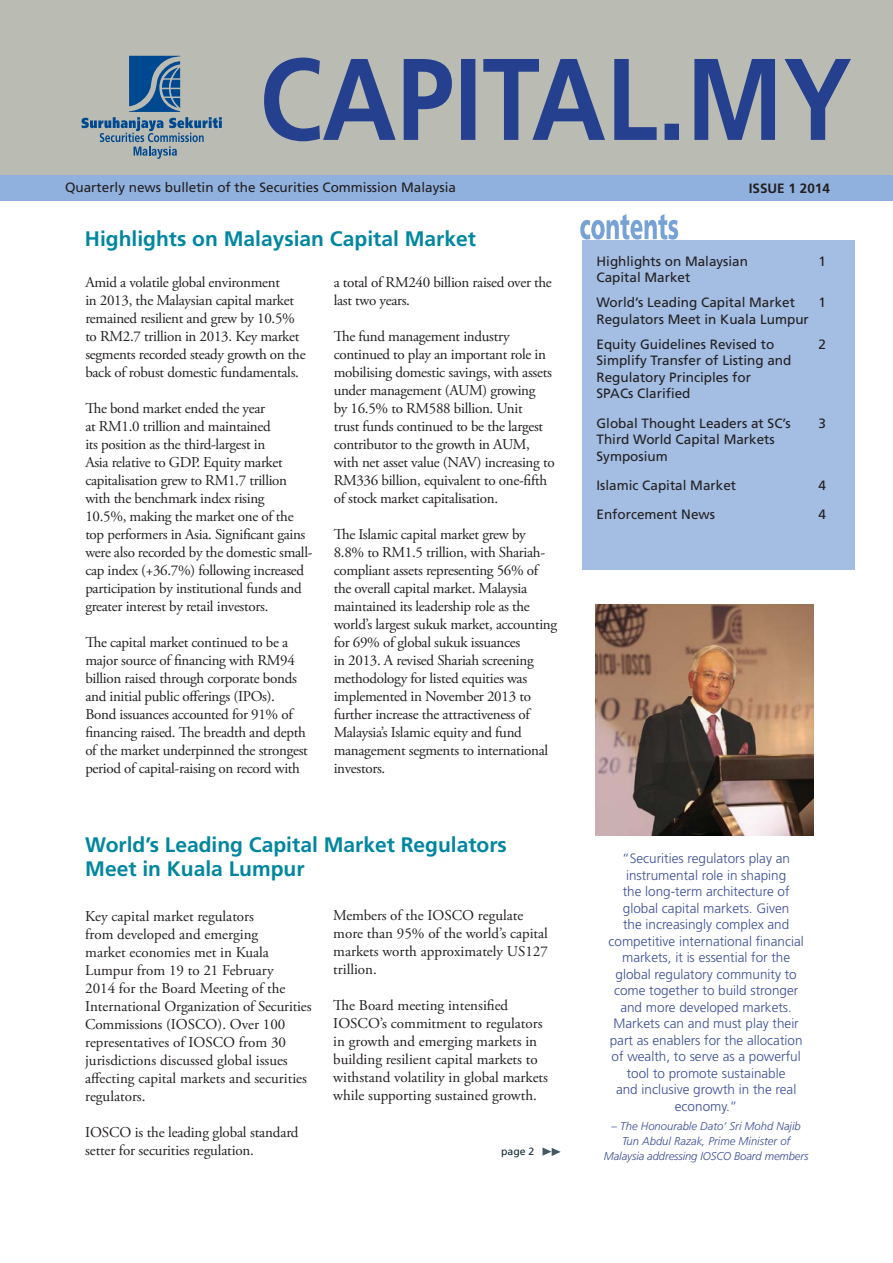
<style>
.page{position:relative;width:893px;height:1263px;background:#fff}
.page>*{position:absolute;margin:0;border:0;box-sizing:border-box;transform-origin:0 0}
.t1{font:700 21px/24px "Frutiger LT Std";color:#00879f}
.t2{font:15px/18px "Adobe Garamond Pro";letter-spacing:-.02em;color:#231f20}
.t3{font:15px/18px "Adobe Garamond Pro";color:#231f20}
.t4{font:300 13.5px/16.5px "Frutiger LT Std";color:#3a4d96;text-align:center}
.t5{font:13.5px/16.5px "Frutiger LT Std";color:#231f20}
.t6{font:700 13.5px "Frutiger LT Std";color:#231f20}
.t7{font:italic 300 11.25px/15px "Frutiger LT Std";color:#3a4d96;text-align:center}
.t8{font:10.5px "Frutiger LT Std";color:#132a35}
</style>
<div class="page">
<img style="left:595px;top:605px;width:218px;height:231px">
<div style="left:582px;top:240px;width:273px;height:330px;background:#a3bde3"></div>
<div style="left:0;top:0;width:893px;height:175px;background:#babcb3"></div>
<svg style="left:580px;top:214px;width:98px;height:26px"></svg>
<div style="left:0;top:175px;width:893px;height:26px;background:#90b1dd"></div>
<svg style="left:81px;top:56px;width:141px;height:103px;background:#8ea1aa"></svg>
<svg style="left:264px;top:58px;width:587px;height:83px;background:#7c89a3"></svg>
<svg style="left:542px;top:1147px;width:19px;height:9px"></svg>
<p class="t5" style="left:65px;top:179px;width:392px">Quarterly news bulletin of the Securities Commission Malaysia</p>
<p class="t6" style="left:749px;top:182px;width:83px">ISSUE 1 2014</p>
<h1 class="t1" style="left:85px;top:228px;width:392px">Highlights on Malaysian Capital Market</h1>
<p class="t2" style="left:85px;top:274px;width:222px">Amid a volatile global environment<br>in 2013, the Malaysian capital market remained resilient and grew by 10.5% to RM2.7 trillion in 2013. Key market segments recorded steady growth on the back of robust domestic fundamentals.</p>
<p class="t2" style="left:85px;top:400px;width:229px">The bond market ended the year<br>at RM1.0 trillion and maintained<br>its position as the third-largest in<br>Asia relative to GDP. Equity market capitalisation grew to RM1.7 trillion with the benchmark index rising<br>10.5%, making the market one of the top performers in Asia. Significant gains were also recorded by the domestic small&shy;cap index (+36.7%) following increased participation by institutional funds and greater interest by retail investors.</p>
<p class="t2" style="left:85px;top:634px;width:224px">The capital market continued to be a major source of financing with RM94 billion raised through corporate bonds and initial public offerings (IPOs).<br>Bond issuances accounted for 91% of financing raised. The breadth and depth of the market underpinned the strongest period of capital-raising on record with</p>
<p class="t2" style="left:334px;top:274px;width:220px">a total of RM240 billion raised over the last two years.</p>
<p class="t2" style="left:334px;top:328px;width:222px">The fund management industry continued to play an important role in mobilising domestic savings, with assets under management (AUM) growing<br>by 16.5% to RM588 billion. Unit<br>trust funds continued to be the largest contributor to the growth in AUM, with net asset value (NAV) increasing to RM336 billion, equivalent to one-fifth of stock market capitalisation.</p>
<p class="t2" style="left:334px;top:526px;width:225px">The Islamic capital market grew by 8.8% to RM1.5 trillion, with Shariah&shy;compliant assets representing 56% of the overall capital market. Malaysia maintained its leadership role as the world’s largest sukuk market, accounting for 69% of global sukuk issuances<br>in 2013. A revised Shariah screening methodology for listed equities was implemented in November 2013 to further increase the attractiveness of Malaysia’s Islamic equity and fund management segments to international investors.</p>
<h1 class="t1" style="left:85px;top:834px;width:423px">World’s Leading Capital Market Regulators<br>Meet in Kuala Lumpur</h1>
<p class="t3" style="left:85px;top:908px;width:228px">Key capital market regulators<br>from developed and emerging<br>market economies met in Kuala<br>Lumpur from 19 to 21 February<br>2014 for the Board Meeting of the<br>International Organization of Securities<br>Commissions (IOSCO). Over 100 representatives of IOSCO from 30 jurisdictions discussed global issues affecting capital markets and securities regulators.</p>
<p class="t2" style="left:85px;top:1124px;width:215px">IOSCO is the leading global standard setter for securities regulation.</p>
<p class="t3" style="left:333px;top:908px;width:216px">Members of the IOSCO regulate more than 95% of the world’s capital markets worth approximately US127 trillion.</p>
<p class="t3" style="left:333px;top:998px;width:216px">The Board meeting intensified IOSCO’s commitment to regulators in growth and emerging markets in building resilient capital markets to withstand volatility in global markets while supporting sustained growth.</p>
<p class="t8" style="left:501px;top:1147px;width:35px">page 2</p>
<p class="t5" style="left:596px;top:253px;width:153px">Highlights on Malaysian</p>
<p class="t5" style="left:818px;top:253px;width:9px">1</p>
<p class="t5" style="left:596px;top:266px;width:200px;line-height:25px">Capital Market<br>World’s Leading Capital Market</p>
<p class="t5" style="left:818px;top:295px;width:9px">1</p>
<p class="t5" style="left:596px;top:307px;width:214px;line-height:25px">Regulators Meet in Kuala Lumpur<br>Equity Guidelines Revised to</p>
<p class="t5" style="left:818px;top:336px;width:9px">2</p>
<p class="t5" style="left:596px;top:353px;width:196px">Simplify Transfer of Listing and<br>Regulatory Principles for<br>SPACs Clarified</p>
<p class="t5" style="left:596px;top:415px;width:196px">Global Thought Leaders at SC’s</p>
<p class="t5" style="left:818px;top:415px;width:9px">3</p>
<p class="t5" style="left:596px;top:432px;width:180px">Third World Capital Markets<br>Symposium</p>
<p class="t5" style="left:596px;top:477px;width:141px">Islamic Capital Market</p>
<p class="t5" style="left:818px;top:477px;width:9px">4</p>
<p class="t5" style="left:596px;top:507px;width:120px">Enforcement News</p>
<p class="t5" style="left:818px;top:507px;width:9px">4</p>
<p class="t4" style="left:608px;top:851px;width:197px">“Securities regulators play an instrumental role in shaping<br>the long-term architecture of global capital markets. Given<br>the increasingly complex and competitive international financial markets, it is essential for the global regulatory community to come together to build stronger and more developed markets.<br>Markets can and must play their part as enablers for the allocation of wealth, to serve as a powerful tool to promote sustainable<br>and inclusive growth in the real economy.”</p>
<p class="t7" style="left:604px;top:1119px;width:206px">– The Honourable Dato’ Sri Mohd Najib<br>Tun Abdul Razak, Prime Minister of<br>Malaysia addressing IOSCO Board members</p>
</div>
